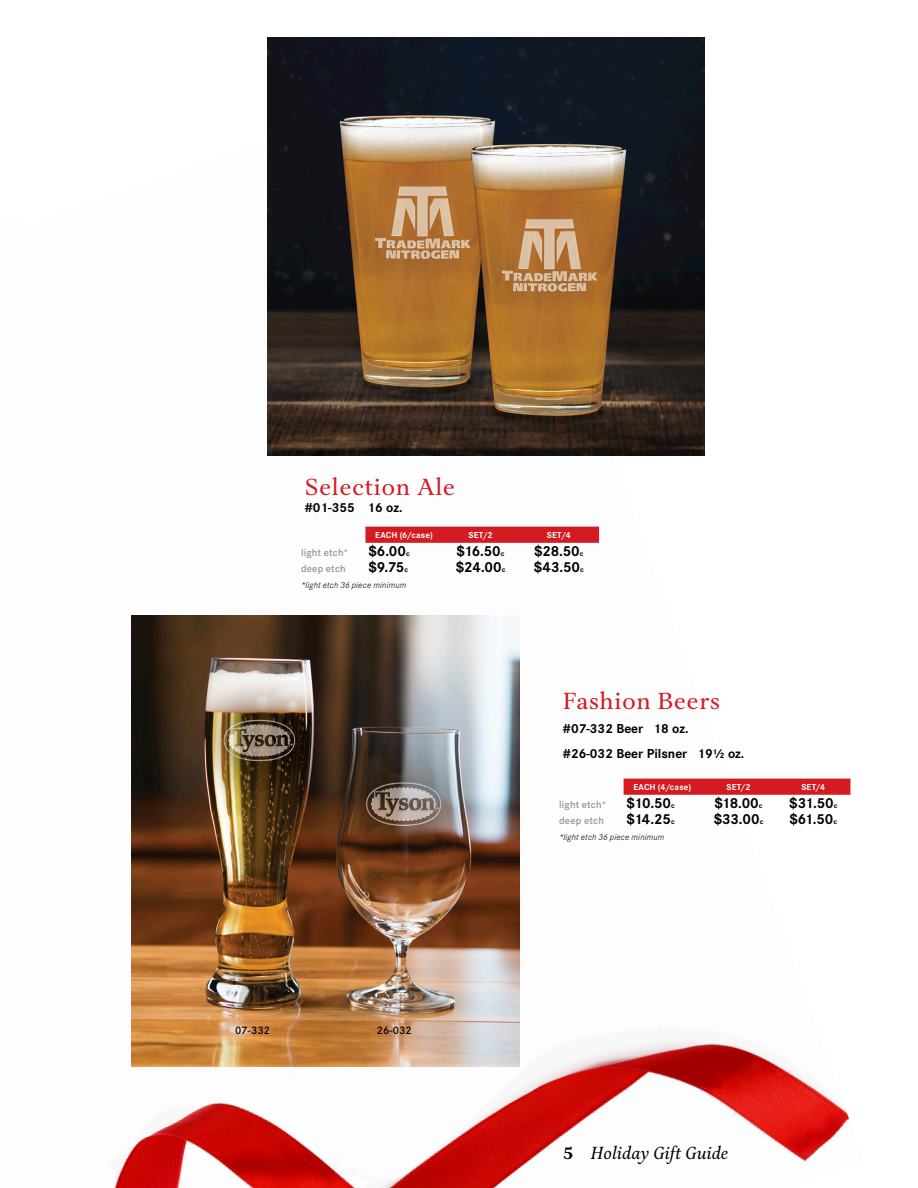
<style>
.page{position:relative;width:918px;height:1188px;background:#fff}
.page>*{position:absolute;margin:0;border:0;box-sizing:border-box;transform-origin:0 0}
.t1{font:24px "Aria Text G2";letter-spacing:.025em;color:#d41b21}
.t2{font:italic 18px "Aria Text G2";color:#000}
.t3{font:700 15px "Corporate S Pro";letter-spacing:-.015em;color:#000}
.t4{font:700 13.5px "Corporate S Pro";color:#000}
.General_Info{font:600 11.25px "Corporate S Pro";letter-spacing:.015em;color:#000}
.t5{font:600 10.5px "Corporate S Pro";letter-spacing:.015em;color:#939498}
.t6{font:italic 300 9px "Corporate S Pro";letter-spacing:.025em;color:#000}
.item_title_line{font:700 9px "Corporate S Pro";letter-spacing:.02em;color:#fff}
.s1{font-size:7.5px}
.s2{font-weight:700;font-style:normal}
</style>
<div class="page">
<img style="left:114px;top:68px;width:737px;height:1120px">
<img style="left:132px;top:615px;width:388px;height:451px">
<img style="left:268px;top:37px;width:436px;height:419px">
<div style="left:365px;top:527px;width:234px;height:16px;background:#d41b21"></div>
<div style="left:624px;top:779px;width:226px;height:16px;background:#d41b21"></div>
<p class="t1" style="left:305px;top:472px;width:152px">Selection Ale</p>
<p class="t4" style="left:305px;top:497px;width:99px">#01-355 16 oz.</p>
<p class="item_title_line" style="left:375px;top:528px;width:59px">EACH (6/case)</p>
<p class="item_title_line" style="left:469px;top:528px;width:26px">SET/2</p>
<p class="item_title_line" style="left:547px;top:528px;width:25px">SET/4</p>
<p class="t5" style="left:301px;top:545px;width:49px">light etch*</p>
<p class="t3" style="left:368px;top:539px;width:43px">$6.00<span class="s1">c</span></p>
<p class="t3" style="left:457px;top:539px;width:50px">$16.50<span class="s1">c</span></p>
<p class="t3" style="left:534px;top:539px;width:51px">$28.50<span class="s1">c</span></p>
<p class="t5" style="left:301px;top:561px;width:46px">deep etch</p>
<p class="t3" style="left:368px;top:555px;width:41px">$9.75<span class="s1">c</span></p>
<p class="t3" style="left:456px;top:555px;width:51px">$24.00<span class="s1">c</span></p>
<p class="t3" style="left:534px;top:555px;width:52px">$43.50<span class="s1">c</span></p>
<p class="t6" style="left:301px;top:579px;width:107px">*light etch 36 piece minimum</p>
<p class="t1" style="left:563px;top:687px;width:159px">Fashion Beers</p>
<p class="t4" style="left:563px;top:718px;width:127px">#07-332 Beer 18 oz.</p>
<p class="t4" style="left:563px;top:743px;width:183px">#26-032 Beer Pilsner 19½ oz.</p>
<p class="item_title_line" style="left:633px;top:780px;width:59px">EACH (4/case)</p>
<p class="item_title_line" style="left:726px;top:780px;width:26px">SET/2</p>
<p class="item_title_line" style="left:801px;top:780px;width:25px">SET/4</p>
<p class="General_Info" style="left:235px;top:1022px;width:36px">07-332</p>
<p class="General_Info" style="left:377px;top:1022px;width:36px">26-032</p>
<p class="t5" style="left:559px;top:797px;width:49px">light etch*</p>
<p class="t3" style="left:627px;top:791px;width:50px">$10.50<span class="s1">c</span></p>
<p class="t3" style="left:714px;top:791px;width:50px">$18.00<span class="s1">c</span></p>
<p class="t3" style="left:789px;top:791px;width:50px">$31.50<span class="s1">c</span></p>
<p class="t5" style="left:559px;top:813px;width:46px">deep etch</p>
<p class="t3" style="left:627px;top:807px;width:50px">$14.25<span class="s1">c</span></p>
<p class="t3" style="left:714px;top:807px;width:51px">$33.00<span class="s1">c</span></p>
<p class="t3" style="left:789px;top:807px;width:49px">$61.50<span class="s1">c</span></p>
<p class="t6" style="left:559px;top:831px;width:107px">*light etch 36 piece minimum</p>
<p class="t2" style="left:564px;top:1143px;width:166px"><span class="s2">5</span> Holiday Gift Guide</p>
</div>
